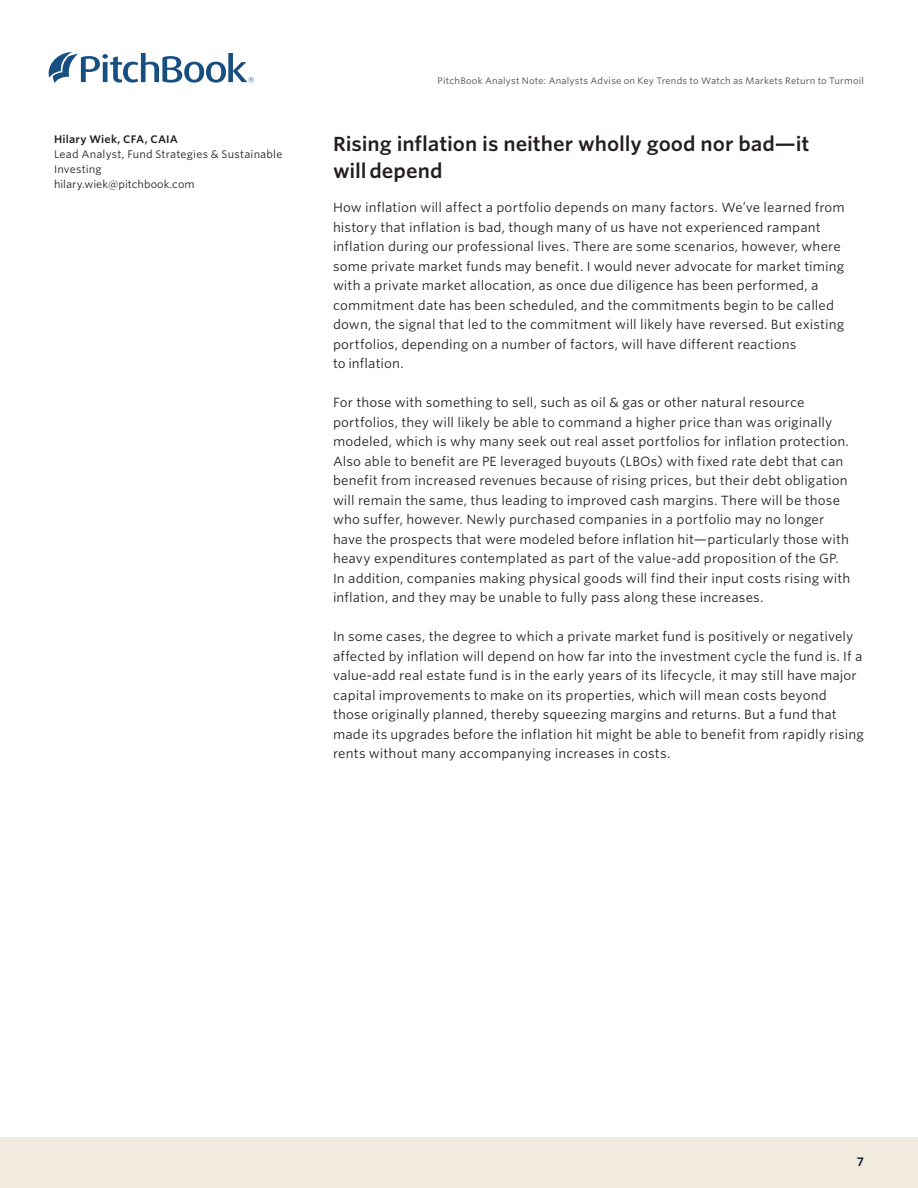
<style>
.page{position:relative;width:918px;height:1188px;background:#fff}
.page>*{position:absolute;margin:0;border:0;box-sizing:border-box;transform-origin:0 0}
.AN_Section_title{font:600 19.5px/27px "Whitney S Sm";letter-spacing:-.005em;color:#231f20}
.AN_Body_copy{font:12.75px/19.5px "Whitney S Sm";letter-spacing:.01em;color:#231f20}
.t1{font:600 12px "Whitney S Sm";color:#051c38}
.t2{font:10.5px/15px "Whitney S Sm";letter-spacing:.015em;color:#231f20}
.t3{font:10.5px "Whitney S Sm";letter-spacing:-.005em;color:#231f20}
.t4{font:9px "Whitney S Sm";letter-spacing:.02em;color:#484643}
.s1{font-weight:600}
</style>
<div class="page">
<svg style="left:49px;top:52px;width:205px;height:31px"></svg>
<div style="left:0;top:1137px;width:918px;height:51px;background:#f0ebde"></div>
<p class="t2" style="left:54px;top:132px;width:230px"><span class="s1">Hilary Wiek, CFA, CAIA<br></span>Lead Analyst, Fund Strategies &amp; Sustainable<br>Investing</p>
<p class="t3" style="left:54px;top:177px;width:142px">hilary.wiek@pitchbook.com</p>
<p class="t4" style="left:438px;top:75px;width:428px">PitchBook Analyst Note: Analysts Advise on Key Trends to Watch as Markets Return to Turmoil</p>
<p class="AN_Section_title" style="left:333px;top:130px;width:478px">Rising inflation is neither wholly good nor bad—it will depend</p>
<p class="AN_Body_copy" style="left:333px;top:197px;width:513px">How inflation will affect a portfolio depends on many factors. We’ve learned from history that inflation is bad, though many of us have not experienced rampant inflation during our professional lives. There are some scenarios, however, where some private market funds may benefit. I would never advocate for market timing with a private market allocation, as once due diligence has been performed, a commitment date has been scheduled, and the commitments begin to be called down, the signal that led to the commitment will likely have reversed. But existing portfolios, depending on a number of factors, will have different reactions<br>to inflation.</p>
<p class="AN_Body_copy" style="left:333px;top:392px;width:519px">For those with something to sell, such as oil &amp; gas or other natural resource portfolios, they will likely be able to command a higher price than was originally modeled, which is why many seek out real asset portfolios for inflation protection.<br>Also able to benefit are PE leveraged buyouts (LBOs) with fixed rate debt that can benefit from increased revenues because of rising prices, but their debt obligation will remain the same, thus leading to improved cash margins. There will be those who suffer, however. Newly purchased companies in a portfolio may no longer have the prospects that were modeled before inflation hit—particularly those with heavy expenditures contemplated as part of the value-add proposition of the GP.<br>In addition, companies making physical goods will find their input costs rising with inflation, and they may be unable to fully pass along these increases.</p>
<p class="AN_Body_copy" style="left:333px;top:626px;width:533px">In some cases, the degree to which a private market fund is positively or negatively affected by inflation will depend on how far into the investment cycle the fund is. If a value-add real estate fund is in the early years of its lifecycle, it may still have major capital improvements to make on its properties, which will mean costs beyond those originally planned, thereby squeezing margins and returns. But a fund that made its upgrades before the inflation hit might be able to benefit from rapidly rising rents without many accompanying increases in costs.</p>
<p class="t1" style="left:857px;top:1153px;width:9px">7</p>
</div>
